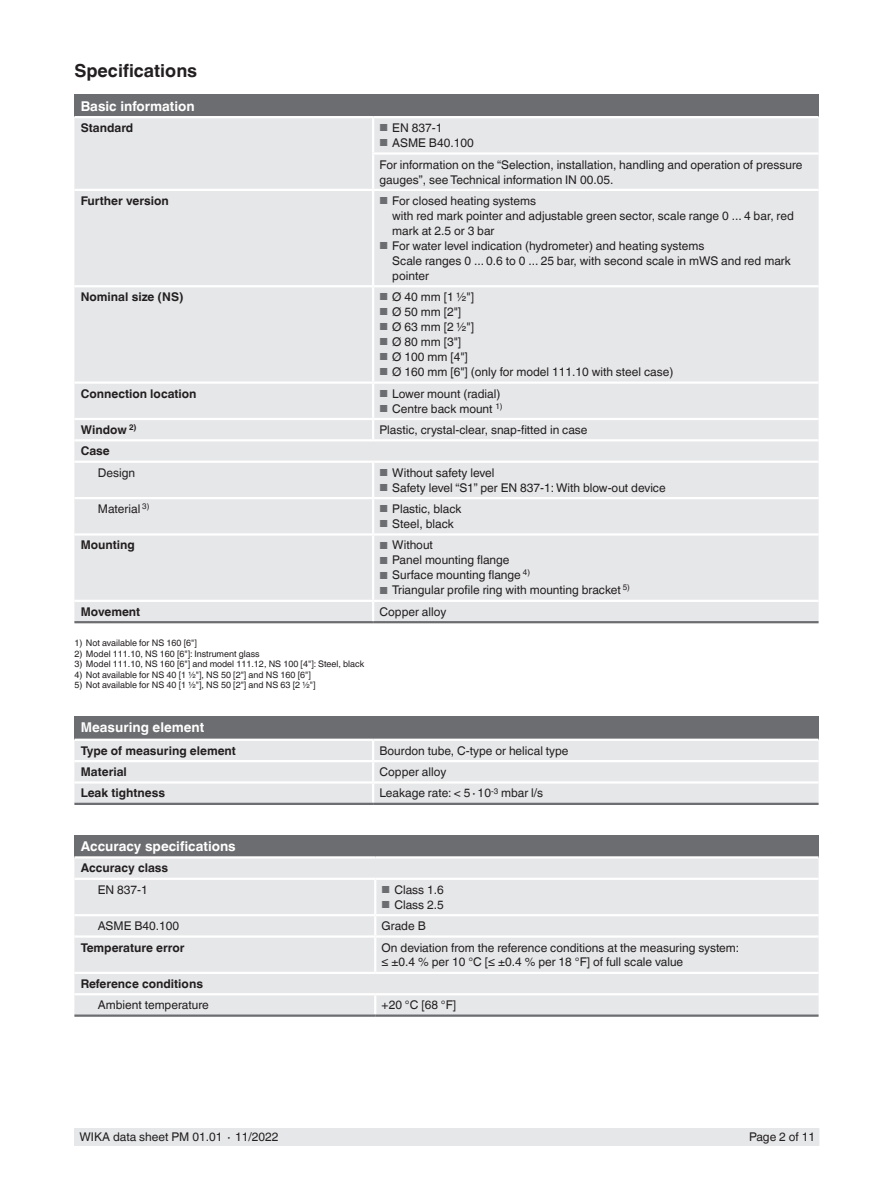
<style>
.page{position:relative;width:893px;height:1188px;background:#fff}
.page>*{position:absolute;margin:0;border:0;box-sizing:border-box;transform-origin:0 0}
.t1{font:700 18px "Helvetica World";color:#231f20}
.t2{font:700 13.5px "Helvetica World";color:#fff}
.t3{font:12px/15px "Helvetica World";color:#231f20}
.t4{font:700 12px "Helvetica World";color:#231f20}
.t5{font:9px "Helvetica World";color:#231f20}
.s1{font-size:10.2px;color:#6c6d70}
</style>
<div class="page">
<div style="left:75px;top:1128px;width:744px;height:17px;background:#e6e7e9"></div>
<div style="left:74px;top:95px;width:745px;height:22px;background:#6c6d70"></div>
<div style="left:74px;top:118px;width:745px;height:503px;background:#e6e7e9"></div>
<hr style="left:74px;top:285px;width:299px;height:2px;background:#fff">
<hr style="left:373px;top:285px;width:446px;height:2px;background:#fff">
<hr style="left:74px;top:621px;width:299px;height:2px;background:#6c6d70">
<hr style="left:373px;top:621px;width:446px;height:2px;background:#6c6d70">
<svg style="left:372px;top:602px;width:2px;height:19px"></svg>
<hr style="left:74px;top:189px;width:299px;height:2px;background:#fff">
<hr style="left:372px;top:191px;width:2px;height:94px;background:#fff">
<hr style="left:373px;top:189px;width:446px;height:2px;background:#fff">
<hr style="left:74px;top:116px;width:299px;height:2px;background:#fff">
<hr style="left:373px;top:116px;width:446px;height:2px;background:#fff">
<hr style="left:372px;top:287px;width:2px;height:94px;background:#fff">
<hr style="left:372px;top:384px;width:2px;height:34px;background:#fff">
<hr style="left:74px;top:418px;width:299px;height:2px;background:#fff">
<hr style="left:373px;top:418px;width:446px;height:2px;background:#fff">
<svg style="left:372px;top:420px;width:2px;height:19px"></svg>
<hr style="left:74px;top:497px;width:299px;height:2px;background:#fff">
<hr style="left:372px;top:463px;width:2px;height:34px;background:#fff">
<hr style="left:372px;top:152px;width:447px;height:3px;background:#fff">
<hr style="left:372px;top:118px;width:2px;height:34px;background:#fff">
<hr style="left:372px;top:155px;width:2px;height:34px;background:#fff">
<hr style="left:74px;top:439px;width:299px;height:2px;background:#fff">
<hr style="left:373px;top:439px;width:446px;height:2px;background:#fff">
<hr style="left:74px;top:461px;width:299px;height:2px;background:#fff">
<hr style="left:373px;top:461px;width:446px;height:2px;background:#fff">
<hr style="left:74px;top:381px;width:299px;height:3px;background:#fff">
<hr style="left:373px;top:381px;width:446px;height:3px;background:#fff">
<hr style="left:373px;top:497px;width:446px;height:2px;background:#fff">
<hr style="left:372px;top:499px;width:2px;height:34px;background:#fff">
<hr style="left:74px;top:533px;width:299px;height:3px;background:#fff">
<hr style="left:74px;top:600px;width:299px;height:2px;background:#fff">
<hr style="left:373px;top:533px;width:446px;height:3px;background:#fff">
<hr style="left:372px;top:536px;width:2px;height:64px;background:#fff">
<hr style="left:373px;top:600px;width:446px;height:2px;background:#fff">
<div style="left:74px;top:716px;width:745px;height:24px;background:#6c6d70"></div>
<div style="left:74px;top:741px;width:745px;height:62px;background:#e6e7e9"></div>
<hr style="left:74px;top:760px;width:299px;height:2px;background:#fff">
<hr style="left:373px;top:760px;width:446px;height:2px;background:#fff">
<hr style="left:74px;top:803px;width:299px;height:2px;background:#6c6d70">
<hr style="left:373px;top:803px;width:446px;height:2px;background:#6c6d70">
<svg style="left:372px;top:741px;width:2px;height:62px"></svg>
<hr style="left:74px;top:739px;width:299px;height:2px;background:#fff">
<hr style="left:373px;top:739px;width:446px;height:2px;background:#fff">
<hr style="left:74px;top:781px;width:299px;height:3px;background:#fff">
<hr style="left:373px;top:781px;width:446px;height:3px;background:#fff">
<div style="left:74px;top:835px;width:745px;height:22px;background:#6c6d70"></div>
<div style="left:74px;top:859px;width:745px;height:134px;background:#e6e7e9"></div>
<svg style="left:74px;top:995px;width:745px;height:20px;background:#e3e4e6"></svg>
<hr style="left:374px;top:995px;width:2px;height:20px;background:#fff">
<hr style="left:74px;top:878px;width:301px;height:2px;background:#fff">
<hr style="left:74px;top:914px;width:301px;height:2px;background:#fff">
<hr style="left:74px;top:935px;width:301px;height:3px;background:#fff">
<hr style="left:375px;top:878px;width:444px;height:2px;background:#fff">
<hr style="left:374px;top:880px;width:2px;height:34px;background:#fff">
<hr style="left:375px;top:914px;width:444px;height:2px;background:#fff">
<svg style="left:374px;top:916px;width:2px;height:19px"></svg>
<hr style="left:375px;top:935px;width:444px;height:3px;background:#fff">
<hr style="left:74px;top:1015px;width:301px;height:2px;background:#6c6d70">
<hr style="left:375px;top:1015px;width:444px;height:2px;background:#6c6d70">
<hr style="left:74px;top:972px;width:301px;height:2px;background:#fff">
<hr style="left:375px;top:972px;width:444px;height:2px;background:#fff">
<hr style="left:374px;top:938px;width:2px;height:34px;background:#fff">
<hr style="left:74px;top:856px;width:301px;height:3px;background:#fff">
<hr style="left:375px;top:856px;width:444px;height:3px;background:#fff">
<h1 class="t1" style="left:74px;top:60px;width:124px">Specifications</h1>
<p class="t2" style="left:81px;top:98px;width:115px">Basic information</p>
<p class="t4" style="left:81px;top:121px;width:54px">Standard</p>
<p class="t3" style="left:379px;top:120px;width:64px"><span class="s1">■</span> EN 837-1</p>
<p class="t3" style="left:379px;top:132px;width:424px;line-height:21.3px"><span class="s1">■</span> ASME B40.100<br>For information on the “Selection, installation, handling and operation of pressure</p>
<p class="t3" style="left:379px;top:172px;width:235px">gauges”, see Technical information IN 00.05.</p>
<p class="t4" style="left:81px;top:194px;width:89px">Further version</p>
<p class="t3" style="left:392px;top:193px;width:403px;text-indent:-13px"><span class="s1">■</span> For closed heating systems<br>with red mark pointer and adjustable green sector, scale range 0 ... 4 bar, red mark at 2.5 or 3 bar</p>
<p class="t3" style="left:392px;top:238px;width:400px;text-indent:-13px"><span class="s1">■</span> For water level indication (hydrometer) and heating systems<br>Scale ranges 0 ... 0.6 to 0 ... 25 bar, with second scale in mWS and red mark pointer</p>
<p class="t4" style="left:81px;top:290px;width:104px">Nominal size (NS)</p>
<p class="t3" style="left:379px;top:290px;width:96px"><span class="s1">■</span> Ø 40 mm [1 ½"]</p>
<p class="t3" style="left:379px;top:305px;width:83px"><span class="s1">■</span> Ø 50 mm [2"]</p>
<p class="t3" style="left:379px;top:320px;width:96px"><span class="s1">■</span> Ø 63 mm [2 ½"]</p>
<p class="t3" style="left:379px;top:335px;width:83px"><span class="s1">■</span> Ø 80 mm [3"]</p>
<p class="t3" style="left:379px;top:350px;width:90px"><span class="s1">■</span> Ø 100 mm [4"]</p>
<p class="t3" style="left:379px;top:365px;width:295px"><span class="s1">■</span> Ø 160 mm [6"] (only for model 111.10 with steel case)</p>
<p class="t4" style="left:81px;top:386px;width:117px">Connection location</p>
<p class="t3" style="left:379px;top:386px;width:122px"><span class="s1">■</span> Lower mount (radial)</p>
<p class="t3" style="left:379px;top:401px;width:125px"><span class="s1">■</span> Centre back mount <sup>1)</sup></p>
<p class="t4" style="left:81px;top:423px;width:57px">Window <sup>2)</sup></p>
<p class="t3" style="left:379px;top:422px;width:210px">Plastic, crystal-clear, snap-fitted in case</p>
<p class="t4" style="left:81px;top:444px;width:30px">Case</p>
<p class="t3" style="left:98px;top:465px;width:39px">Design</p>
<p class="t3" style="left:379px;top:465px;width:116px"><span class="s1">■</span> Without safety level</p>
<p class="t3" style="left:379px;top:480px;width:288px"><span class="s1">■</span> Safety level “S1” per EN 837-1: With blow-out device</p>
<p class="t3" style="left:98px;top:501px;width:53px">Material <sup>3)</sup></p>
<p class="t3" style="left:379px;top:501px;width:84px"><span class="s1">■</span> Plastic, black</p>
<p class="t3" style="left:379px;top:516px;width:76px"><span class="s1">■</span> Steel, black</p>
<p class="t4" style="left:81px;top:538px;width:56px">Mounting</p>
<p class="t3" style="left:379px;top:538px;width:55px"><span class="s1">■</span> Without</p>
<p class="t3" style="left:379px;top:553px;width:132px"><span class="s1">■</span> Panel mounting flange</p>
<p class="t3" style="left:379px;top:568px;width:152px"><span class="s1">■</span> Surface mounting flange <sup>4)</sup></p>
<p class="t3" style="left:379px;top:583px;width:252px"><span class="s1">■</span> Triangular profile ring with mounting bracket <sup>5)</sup></p>
<p class="t4" style="left:81px;top:605px;width:61px">Movement</p>
<p class="t3" style="left:379px;top:604px;width:68px">Copper alloy</p>
<p class="t5" style="left:74px;top:638px;width:124px">1) Not available for NS 160 [6"]</p>
<p class="t5" style="left:74px;top:648px;width:187px">2) Model 111.10, NS 160 [6"]: Instrument glass</p>
<p class="t5" style="left:74px;top:659px;width:291px">3) Model 111.10, NS 160 [6"] and model 111.12, NS 100 [4"]: Steel, black</p>
<p class="t5" style="left:74px;top:669px;width:238px">4) Not available for NS 40 [1 ½"], NS 50 [2"] and NS 160 [6"]</p>
<p class="t5" style="left:74px;top:680px;width:243px">5) Not available for NS 40 [1 ½"], NS 50 [2"] and NS 63 [2 ½"]</p>
<p class="t2" style="left:81px;top:720px;width:125px">Measuring element</p>
<p class="t4" style="left:81px;top:744px;width:157px">Type of measuring element</p>
<p class="t3" style="left:379px;top:743px;width:191px">Bourdon tube, C-type or helical type</p>
<p class="t4" style="left:81px;top:765px;width:48px">Material</p>
<p class="t3" style="left:379px;top:764px;width:68px">Copper alloy</p>
<p class="t4" style="left:81px;top:786px;width:86px">Leak tightness</p>
<p class="t3" style="left:379px;top:786px;width:165px">Leakage rate: &lt; 5∙10<sup>-3</sup> mbar l/s</p>
<p class="t2" style="left:81px;top:839px;width:156px">Accuracy specifications</p>
<p class="t4" style="left:81px;top:861px;width:89px">Accuracy class</p>
<p class="t3" style="left:98px;top:882px;width:52px">EN 837-1</p>
<p class="t3" style="left:382px;top:882px;width:64px"><span class="s1">■</span> Class 1.6</p>
<p class="t3" style="left:382px;top:897px;width:64px"><span class="s1">■</span> Class 2.5</p>
<p class="t3" style="left:98px;top:919px;width:83px">ASME B40.100</p>
<p class="t3" style="left:382px;top:919px;width:46px">Grade B</p>
<p class="t4" style="left:81px;top:940px;width:105px">Temperature error</p>
<p class="t3" style="left:382px;top:940px;width:359px;line-height:14.4px">On deviation from the reference conditions at the measuring system: ≤ ±0.4 % per 10 °C [≤ ±0.4 % per 18 °F] of full scale value</p>
<p class="t4" style="left:81px;top:977px;width:124px">Reference conditions</p>
<p class="t3" style="left:98px;top:998px;width:112px">Ambient temperature</p>
<p class="t3" style="left:382px;top:998px;width:76px">+20 °C [68 °F]</p>
<p class="t3" style="left:80px;top:1130px;width:201px">WIKA data sheet PM 01.01 ∙ 11/2022</p>
<p class="t3" style="left:749px;top:1130px;width:68px">Page 2 of 11</p>
</div>
